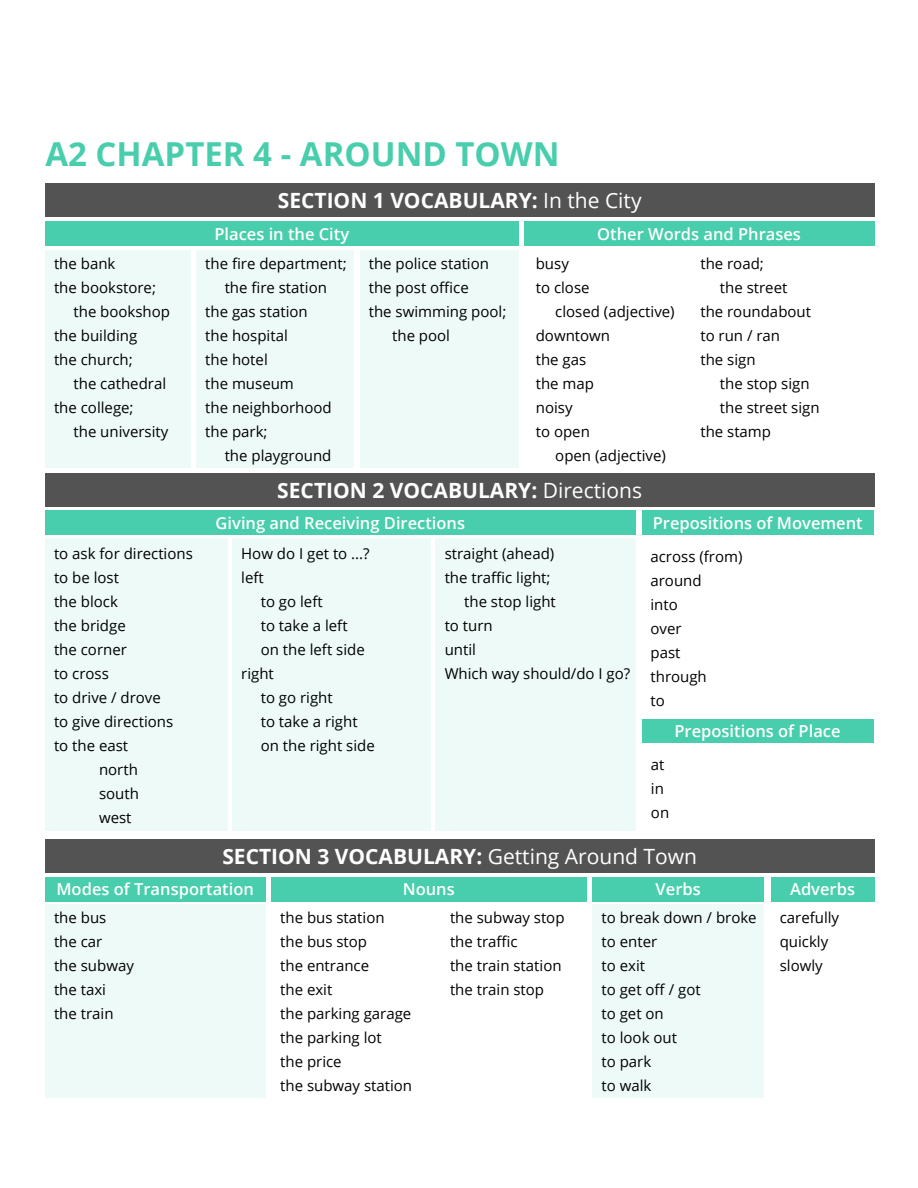
<style>
.page{position:relative;width:918px;height:1188px;background:#fff}
.page>*{position:absolute;margin:0;border:0;box-sizing:border-box;transform-origin:0 0}
.t1{font:700 33px "Open Sans";color:#48ceac}
.t2{font:700 21px "Open Sans";color:#fff}
.t3{font:600 16.5px "Open Sans";color:#fff}
.t4{font:15px/24px "Open Sans";color:#000}
.s1{font-weight:400}
</style>
<div class="page">
<div style="left:45px;top:221px;width:474px;height:25px;background:#48ceac"></div>
<div style="left:45px;top:250px;width:146px;height:218px;background:#edfaf7"></div>
<div style="left:45px;top:184px;width:829px;height:33px;background:#535353"></div>
<div style="left:45px;top:473px;width:829px;height:34px;background:#535353"></div>
<div style="left:45px;top:839px;width:829px;height:34px;background:#535353"></div>
<div style="left:45px;top:877px;width:220px;height:24px;background:#48ceac"></div>
<div style="left:45px;top:904px;width:220px;height:194px;background:#edfaf7"></div>
<div style="left:592px;top:877px;width:172px;height:24px;background:#48ceac"></div>
<div style="left:524px;top:221px;width:350px;height:25px;background:#48ceac"></div>
<div style="left:45px;top:511px;width:591px;height:24px;background:#48ceac"></div>
<div style="left:45px;top:538px;width:183px;height:293px;background:#edfaf7"></div>
<div style="left:232px;top:538px;width:199px;height:293px;background:#edfaf7"></div>
<div style="left:642px;top:511px;width:232px;height:24px;background:#48ceac"></div>
<div style="left:642px;top:719px;width:231px;height:24px;background:#48ceac"></div>
<div style="left:271px;top:877px;width:315px;height:24px;background:#48ceac"></div>
<div style="left:592px;top:904px;width:172px;height:194px;background:#edfaf7"></div>
<div style="left:196px;top:250px;width:158px;height:218px;background:#edfaf7"></div>
<div style="left:360px;top:250px;width:159px;height:218px;background:#edfaf7"></div>
<div style="left:771px;top:877px;width:103px;height:24px;background:#48ceac"></div>
<div style="left:436px;top:538px;width:200px;height:293px;background:#edfaf7"></div>
<h1 class="t1" style="left:45px;top:130px;width:516px">A2 CHAPTER 4 - AROUND TOWN</h1>
<h2 class="t2" style="left:278px;top:186px;width:365px">SECTION 1 VOCABULARY: <span class="s1">In the City</span></h2>
<p class="t4" style="left:54px;top:251px;width:63px">the bank</p>
<p class="t4" style="left:54px;top:275px;width:104px">the bookstore;</p>
<p class="t4" style="left:74px;top:299px;width:98px">the bookshop</p>
<p class="t4" style="left:54px;top:323px;width:85px">the building</p>
<p class="t4" style="left:54px;top:347px;width:80px">the church;</p>
<p class="t4" style="left:74px;top:371px;width:94px">the cathedral</p>
<p class="t4" style="left:54px;top:395px;width:81px">the college;</p>
<p class="t4" style="left:74px;top:419px;width:96px">the university</p>
<p class="t4" style="left:54px;top:541px;width:140px">to ask for directions</p>
<p class="t4" style="left:54px;top:565px;width:67px">to be lost</p>
<p class="t4" style="left:54px;top:589px;width:65px">the block</p>
<p class="t4" style="left:54px;top:613px;width:73px">the bridge</p>
<p class="t4" style="left:54px;top:637px;width:74px">the corner</p>
<p class="t4" style="left:54px;top:661px;width:56px">to cross</p>
<p class="t4" style="left:54px;top:685px;width:108px">to drive / drove</p>
<p class="t4" style="left:54px;top:709px;width:121px">to give directions</p>
<p class="t4" style="left:54px;top:733px;width:76px">to the east</p>
<p class="t4" style="left:99px;top:757px;width:40px">north</p>
<p class="t4" style="left:99px;top:781px;width:41px">south</p>
<p class="t4" style="left:99px;top:805px;width:34px">west</p>
<p class="t3" style="left:214px;top:222px;width:136px">Places in the City</p>
<p class="t4" style="left:205px;top:251px;width:143px">the fire department;</p>
<p class="t4" style="left:225px;top:275px;width:104px">the fire station</p>
<p class="t4" style="left:205px;top:299px;width:104px">the gas station</p>
<p class="t4" style="left:205px;top:323px;width:84px">the hospital</p>
<p class="t4" style="left:205px;top:347px;width:64px">the hotel</p>
<p class="t4" style="left:205px;top:371px;width:90px">the museum</p>
<p class="t4" style="left:205px;top:395px;width:128px">the neighborhood</p>
<p class="t4" style="left:205px;top:419px;width:64px">the park;</p>
<p class="t4" style="left:225px;top:443px;width:108px">the playground</p>
<p class="t4" style="left:369px;top:251px;width:122px">the police station</p>
<p class="t4" style="left:369px;top:275px;width:102px">the post office</p>
<p class="t4" style="left:369px;top:299px;width:139px">the swimming pool;</p>
<p class="t4" style="left:392px;top:323px;width:59px">the pool</p>
<p class="t3" style="left:597px;top:222px;width:205px">Other Words and Phrases</p>
<p class="t4" style="left:536px;top:251px;width:35px">busy</p>
<p class="t4" style="left:536px;top:275px;width:55px">to close</p>
<p class="t4" style="left:555px;top:299px;width:121px">closed (adjective)</p>
<p class="t4" style="left:536px;top:323px;width:76px">downtown</p>
<p class="t4" style="left:536px;top:347px;width:52px">the gas</p>
<p class="t4" style="left:536px;top:371px;width:60px">the map</p>
<p class="t4" style="left:536px;top:395px;width:38px">noisy</p>
<p class="t4" style="left:536px;top:419px;width:56px">to open</p>
<p class="t4" style="left:555px;top:443px;width:112px">open (adjective)</p>
<p class="t4" style="left:700px;top:251px;width:65px">the road;</p>
<p class="t4" style="left:720px;top:275px;width:69px">the street</p>
<p class="t4" style="left:700px;top:299px;width:112px">the roundabout</p>
<p class="t4" style="left:700px;top:323px;width:81px">to run / ran</p>
<p class="t4" style="left:700px;top:347px;width:57px">the sign</p>
<p class="t4" style="left:720px;top:371px;width:91px">the stop sign</p>
<p class="t4" style="left:720px;top:395px;width:101px">the street sign</p>
<p class="t4" style="left:700px;top:419px;width:72px">the stamp</p>
<h2 class="t2" style="left:277px;top:476px;width:366px">SECTION 2 VOCABULARY: <span class="s1">Directions</span></h2>
<p class="t3" style="left:216px;top:512px;width:251px">Giving and Receiving Directions</p>
<p class="t4" style="left:241px;top:541px;width:130px">How do I get to ...?</p>
<p class="t4" style="left:241px;top:565px;width:24px">left</p>
<p class="t4" style="left:261px;top:589px;width:64px">to go left</p>
<p class="t4" style="left:261px;top:613px;width:88px">to take a left</p>
<p class="t4" style="left:261px;top:637px;width:106px">on the left side</p>
<p class="t4" style="left:241px;top:661px;width:34px">right</p>
<p class="t4" style="left:261px;top:685px;width:74px">to go right</p>
<p class="t4" style="left:261px;top:709px;width:98px">to take a right</p>
<p class="t4" style="left:261px;top:733px;width:116px">on the right side</p>
<p class="t4" style="left:445px;top:541px;width:111px">straight (ahead)</p>
<p class="t4" style="left:445px;top:565px;width:107px">the traffic light;</p>
<p class="t4" style="left:464px;top:589px;width:93px">the stop light</p>
<p class="t4" style="left:445px;top:613px;width:50px">to turn</p>
<p class="t4" style="left:445px;top:637px;width:33px">until</p>
<p class="t4" style="left:445px;top:661px;width:187px">Which way should/do I go?</p>
<p class="t3" style="left:653px;top:512px;width:211px">Prepositions of Movement</p>
<p class="t4" style="left:651px;top:544px;width:93px">across (from) around<br>into<br>over<br>past<br>through<br>to</p>
<p class="t3" style="left:675px;top:720px;width:168px">Prepositions of Place</p>
<p class="t4" style="left:651px;top:752px;width:20px">at in on</p>
<h2 class="t2" style="left:222px;top:841px;width:476px">SECTION 3 VOCABULARY: <span class="s1">Getting Around Town</span></h2>
<p class="t3" style="left:56px;top:878px;width:199px">Modes of Transportation</p>
<p class="t4" style="left:54px;top:905px;width:81px">the bus<br>the car<br>the subway the taxi<br>the train</p>
<p class="t3" style="left:656px;top:878px;width:47px">Verbs</p>
<p class="t3" style="left:403px;top:878px;width:53px">Nouns</p>
<p class="t4" style="left:280px;top:905px;width:134px">the bus station<br>the bus stop<br>the entrance<br>the exit<br>the parking garage the parking lot<br>the price<br>the subway station</p>
<p class="t4" style="left:602px;top:905px;width:157px">to break down / broke to enter<br>to exit<br>to get off / got<br>to get on<br>to look out<br>to park<br>to walk</p>
<p class="t4" style="left:450px;top:905px;width:116px">the subway stop the traffic<br>the train station the train stop</p>
<p class="t3" style="left:790px;top:878px;width:66px">Adverbs</p>
<p class="t4" style="left:780px;top:905px;width:61px">carefully quickly slowly</p>
</div>
